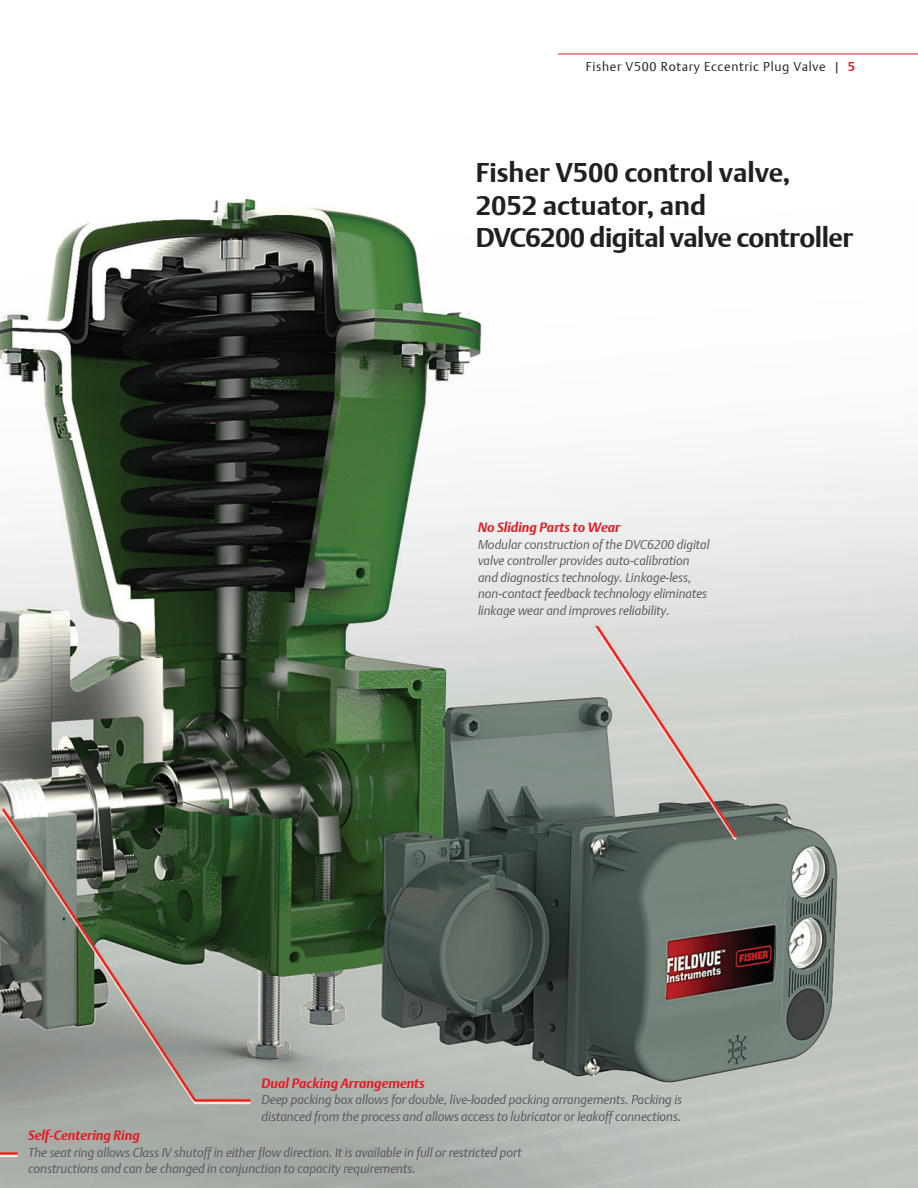
<style>
.page{position:relative;width:918px;height:1188px;background:#fff}
.page>*{position:absolute;margin:0;border:0;box-sizing:border-box;transform-origin:0 0}
.t1{font:700 27px "DTL Argo T";letter-spacing:-.005em;color:#231f20}
.t2{font:italic 700 13.5px "DTL Argo T";color:#e51a23}
.t3{font:italic 12.75px/16.5px "DTL Argo T Light";color:#57585a}
.t4{font:12.75px "DTL Argo T Light";letter-spacing:.05em;color:#231f20}
.s1{font-family:"DTL Argo T";font-weight:700;color:#e51a23}
</style>
<div class="page">
<img style="left:0;top:53px;width:918px;height:1135px">
<hr style="left:558px;top:54px;width:360px;height:1px;background:#e51a23">
<p class="t4" style="left:586px;top:59px;width:270px">Fisher V500 Rotary Eccentric Plug Valve | <span class="s1">5</span></p>
<p class="t1" style="left:476px;top:157px;width:316px">Fisher V500 control valve,</p>
<p class="t1" style="left:476px;top:189px;width:232px">2052 actuator, and</p>
<p class="t1" style="left:476px;top:222px;width:379px">DVC6200 digital valve controller</p>
<p class="t2" style="left:478px;top:519px;width:144px">No Sliding Parts to Wear</p>
<p class="t3" style="left:478px;top:536px;width:233px">Modular construction of the DVC6200 digital</p>
<p class="t3" style="left:478px;top:552px;width:213px">valve controller provides auto-calibration</p>
<p class="t3" style="left:478px;top:569px;width:231px">and diagnostics technology. Linkage-less, non-contact feedback technology eliminates linkage wear and improves reliability.</p>
<p class="t2" style="left:262px;top:1075px;width:165px">Dual Packing Arrangements</p>
<p class="t3" style="left:262px;top:1091px;width:422px">Deep packing box allows for double, live-loaded packing arrangements. Packing is distanced from the process and allows access to lubricator or leakoff connections.</p>
<p class="t2" style="left:28px;top:1127px;width:113px">Self-Centering Ring</p>
<p class="t3" style="left:28px;top:1144px;width:495px">The seat ring allows Class IV shutoff in either flow direction. It is available in full or restricted port constructions and can be changed in conjunction to capacity requirements.</p>
</div>
